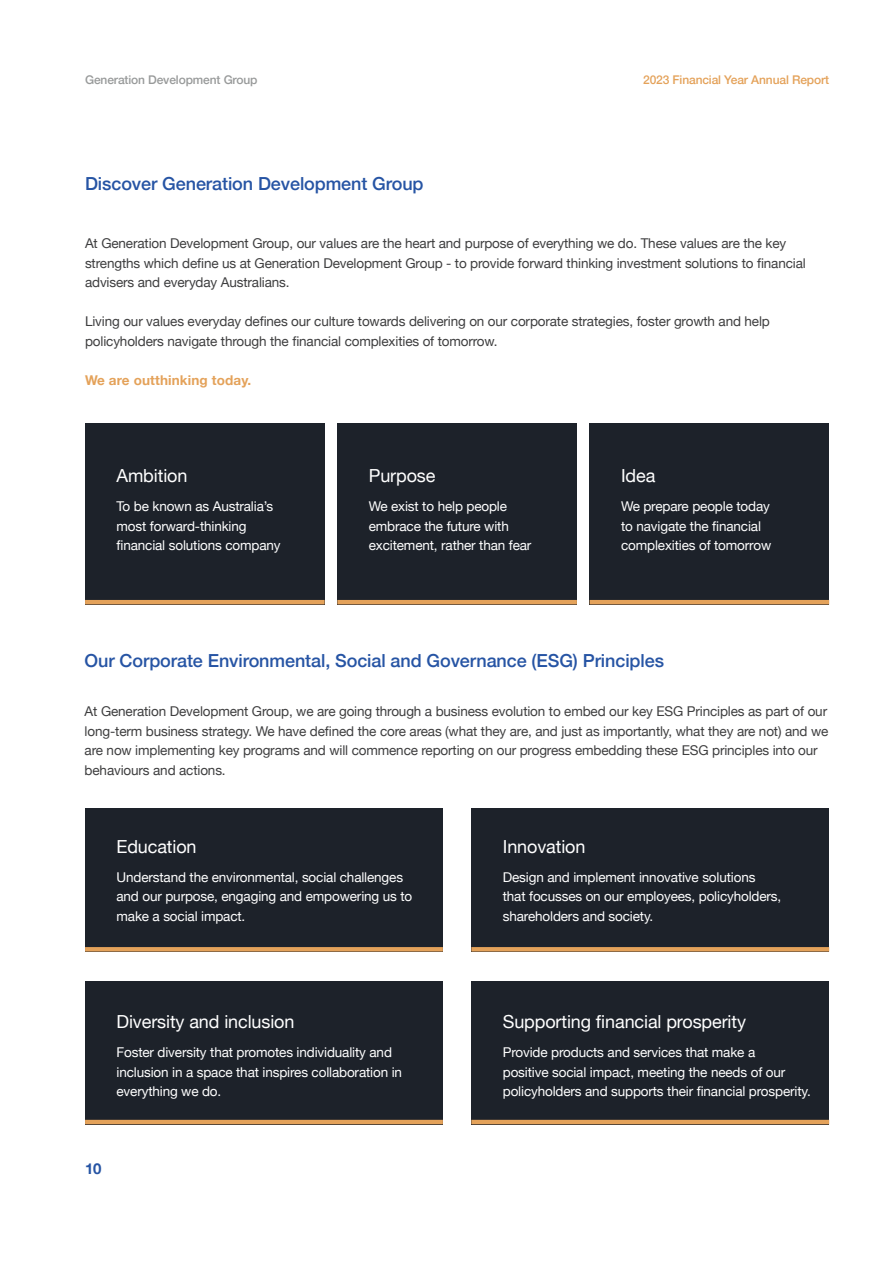
<style>
.page{position:relative;width:893px;height:1263px;background:#fff}
.page>*{position:absolute;margin:0;border:0;box-sizing:border-box;transform-origin:0 0}
.t1{font:500 18px "Helvetica Neue";letter-spacing:-.005em;color:#2654a4}
.t2{font:18px "Helvetica Neue";letter-spacing:-.005em;color:#fff}
.t3{font:700 15px "Helvetica Neue";color:#2654a4}
.t4{font:13.5px/19.5px "Helvetica Neue";letter-spacing:-.01em;color:#3e3e3f}
.t5{font:13.5px/19.5px "Helvetica Neue";letter-spacing:-.01em;color:#fff}
.t6{font:700 13.5px "Helvetica Neue";letter-spacing:.01em;color:#e4a25a}
.t7{font:500 12px "Helvetica Neue";letter-spacing:-.01em;color:#e4a25a}
.t8{font:500 12px "Helvetica Neue";letter-spacing:-.01em;color:#989a9a}
</style>
<div class="page">
<div style="left:85px;top:423px;width:240px;height:181px;background:#1d222a"></div>
<div style="left:85px;top:808px;width:358px;height:143px;background:#1d222a"></div>
<div style="left:85px;top:981px;width:358px;height:143px;background:#1d222a"></div>
<div style="left:471px;top:981px;width:358px;height:143px;background:#1d222a"></div>
<div style="left:471px;top:808px;width:358px;height:143px;background:#1d222a"></div>
<div style="left:337px;top:423px;width:240px;height:181px;background:#1d222a"></div>
<div style="left:590px;top:423px;width:239px;height:181px;background:#1d222a"></div>
<hr style="left:85px;top:600px;width:240px;height:4px;background:#e4a25a">
<svg style="left:85px;top:947px;width:358px;height:4px"></svg>
<hr style="left:85px;top:1120px;width:358px;height:4px;background:#e4a25a">
<hr style="left:471px;top:1120px;width:358px;height:4px;background:#e4a25a">
<svg style="left:471px;top:947px;width:358px;height:4px"></svg>
<hr style="left:337px;top:600px;width:240px;height:4px;background:#e4a25a">
<hr style="left:590px;top:600px;width:239px;height:4px;background:#e4a25a">
<p class="t8" style="left:85px;top:70px;width:174px">Generation Development Group</p>
<p class="t7" style="left:643px;top:70px;width:188px">2023 Financial Year Annual Report</p>
<h1 class="t1" style="left:85px;top:169px;width:340px">Discover Generation Development Group</h1>
<p class="t4" style="left:85px;top:234px;width:722px">At Generation Development Group, our values are the heart and purpose of everything we do. These values are the key strengths which define us at Generation Development Group - to provide forward thinking investment solutions to financial advisers and everyday Australians.</p>
<p class="t4" style="left:85px;top:312px;width:686px">Living our values everyday defines our culture towards delivering on our corporate strategies, foster growth and help policyholders navigate through the financial complexities of tomorrow.</p>
<p class="t6" style="left:85px;top:369px;width:168px">We are outthinking today.</p>
<h1 class="t2" style="left:117px;top:463px;width:72px">Ambition</h1>
<p class="t5" style="left:117px;top:498px;width:166px">To be known as Australia’s most forward-thinking financial solutions company</p>
<h1 class="t2" style="left:369px;top:463px;width:68px">Purpose</h1>
<p class="t5" style="left:369px;top:498px;width:164px">We exist to help people embrace the future with excitement, rather than fear</p>
<h1 class="t2" style="left:621px;top:463px;width:36px">Idea</h1>
<p class="t5" style="left:621px;top:498px;width:152px">We prepare people today to navigate the financial complexities of tomorrow</p>
<h1 class="t1" style="left:85px;top:646px;width:581px">Our Corporate Environmental, Social and Governance (ESG) Principles</h1>
<p class="t4" style="left:85px;top:702px;width:745px">At Generation Development Group, we are going through a business evolution to embed our key ESG Principles as part of our long-term business strategy. We have defined the core areas (what they are, and just as importantly, what they are not) and we are now implementing key programs and will commence reporting on our progress embedding these ESG principles into our behaviours and actions.</p>
<h1 class="t2" style="left:117px;top:833px;width:82px">Education</h1>
<p class="t5" style="left:117px;top:868px;width:297px">Understand the environmental, social challenges and our purpose, engaging and empowering us to make a social impact.</p>
<h1 class="t2" style="left:117px;top:1009px;width:179px">Diversity and inclusion</h1>
<p class="t5" style="left:117px;top:1044px;width:287px">Foster diversity that promotes individuality and inclusion in a space that inspires collaboration in everything we do.</p>
<p class="t3" style="left:85px;top:1157px;width:18px">10</p>
<h1 class="t2" style="left:503px;top:833px;width:84px">Innovation</h1>
<p class="t5" style="left:503px;top:868px;width:280px">Design and implement innovative solutions that focusses on our employees, policyholders, shareholders and society.</p>
<h1 class="t2" style="left:503px;top:1009px;width:245px">Supporting financial prosperity</h1>
<p class="t5" style="left:503px;top:1044px;width:310px">Provide products and services that make a<br>positive social impact, meeting the needs of our policyholders and supports their financial prosperity.</p>
</div>
